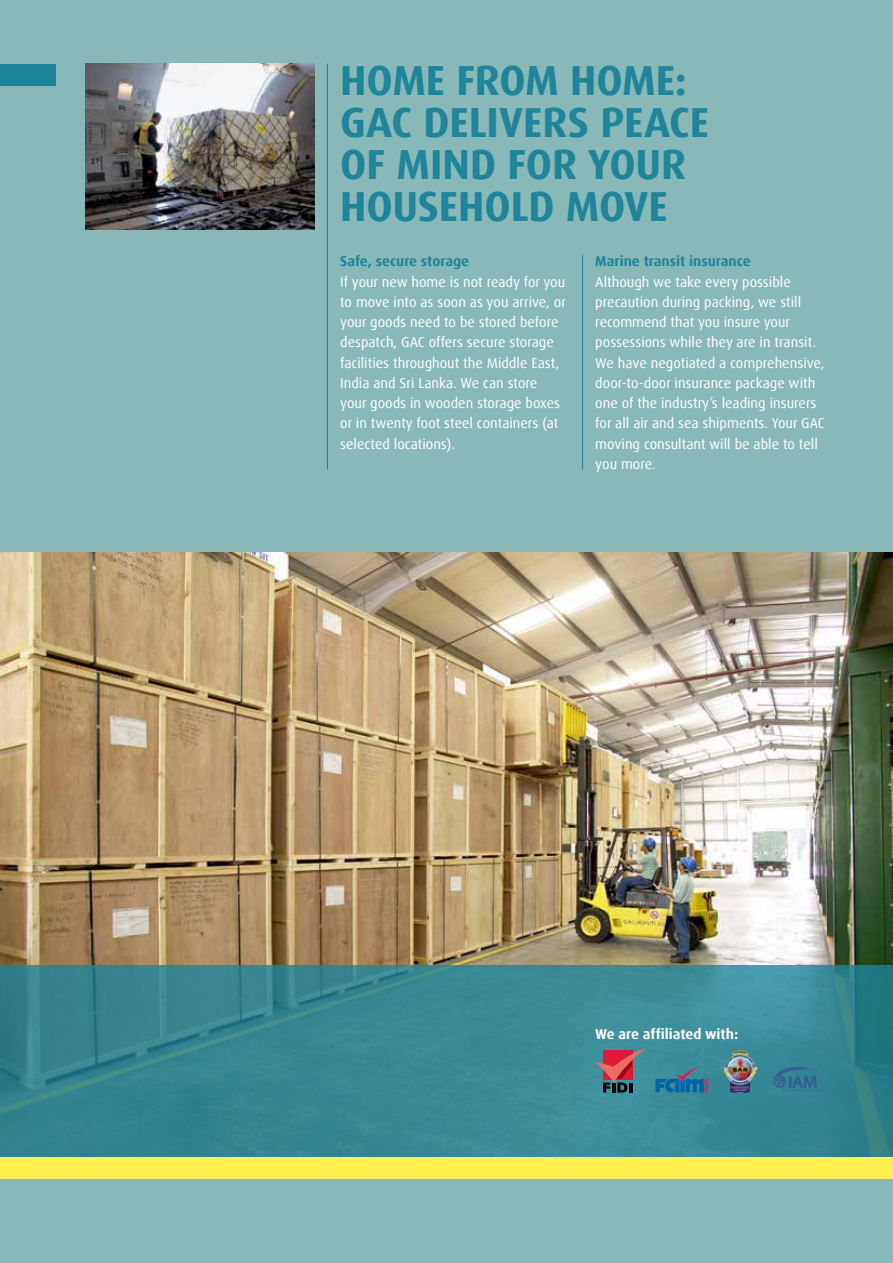
<style>
.page{position:relative;width:893px;height:1263px;background:#89b8b9}
.page>*{position:absolute;margin:0;border:0;box-sizing:border-box;transform-origin:0 0}
.t1{font:700 42px/42px "Dax Offc";letter-spacing:-.005em;color:#1e859b}
.t2{font:14.25px/20.2px "Dax Offc";color:#fff}
.t3{font:700 14.25px "Dax Offc";color:#1e859b}
.t4{font:700 14.25px "Dax Offc";color:#fff}
</style>
<div class="page">
<div style="left:0;top:1157px;width:893px;height:21px;background:#fff04f"></div>
<img style="left:0;top:553px;width:893px;height:412px">
<div style="left:0;top:64px;width:55px;height:21px;background:#1e859b"></div>
<hr style="left:582px;top:255px;width:1px;height:214px;background:#1e859b">
<svg style="left:0;top:965px;width:893px;height:192px;background:#378793"></svg>
<hr style="left:327px;top:64px;width:1px;height:405px;background:#1e859b">
<img style="left:85px;top:64px;width:230px;height:166px">
<img style="left:723px;top:1051px;width:15px;height:26px">
<svg style="left:595px;top:1047px;width:52px;height:45px;background:#7c606c"></svg>
<svg style="left:772px;top:1064px;width:53px;height:27px"></svg>
<svg style="left:655px;top:1066px;width:53px;height:27px"></svg>
<h1 class="t1" style="left:340px;top:59px;width:348px">Home from Home:<br>GAC delivers peace of mind for your household move</h1>
<p class="t3" style="left:340px;top:252px;width:131px">Safe, secure storage</p>
<p class="t2" style="left:340px;top:272px;width:227px">If your new home is not ready for you to move into as soon as you arrive, or your goods need to be stored before despatch, GAC offers secure storage facilities throughout the Middle East, India and Sri Lanka. We can store your goods in wooden storage boxes or in twenty foot steel containers (at selected locations).</p>
<p class="t3" style="left:595px;top:252px;width:157px">Marine transit insurance</p>
<p class="t2" style="left:595px;top:272px;width:231px">Although we take every possible precaution during packing, we still recommend that you insure your possessions while they are in transit.<br>We have negotiated a comprehensive, door-to-door insurance package with one of the industry’s leading insurers for all air and sea shipments. Your GAC moving consultant will be able to tell you more.</p>
<p class="t4" style="left:595px;top:1024px;width:144px">We are affiliated with:</p>
</div>
